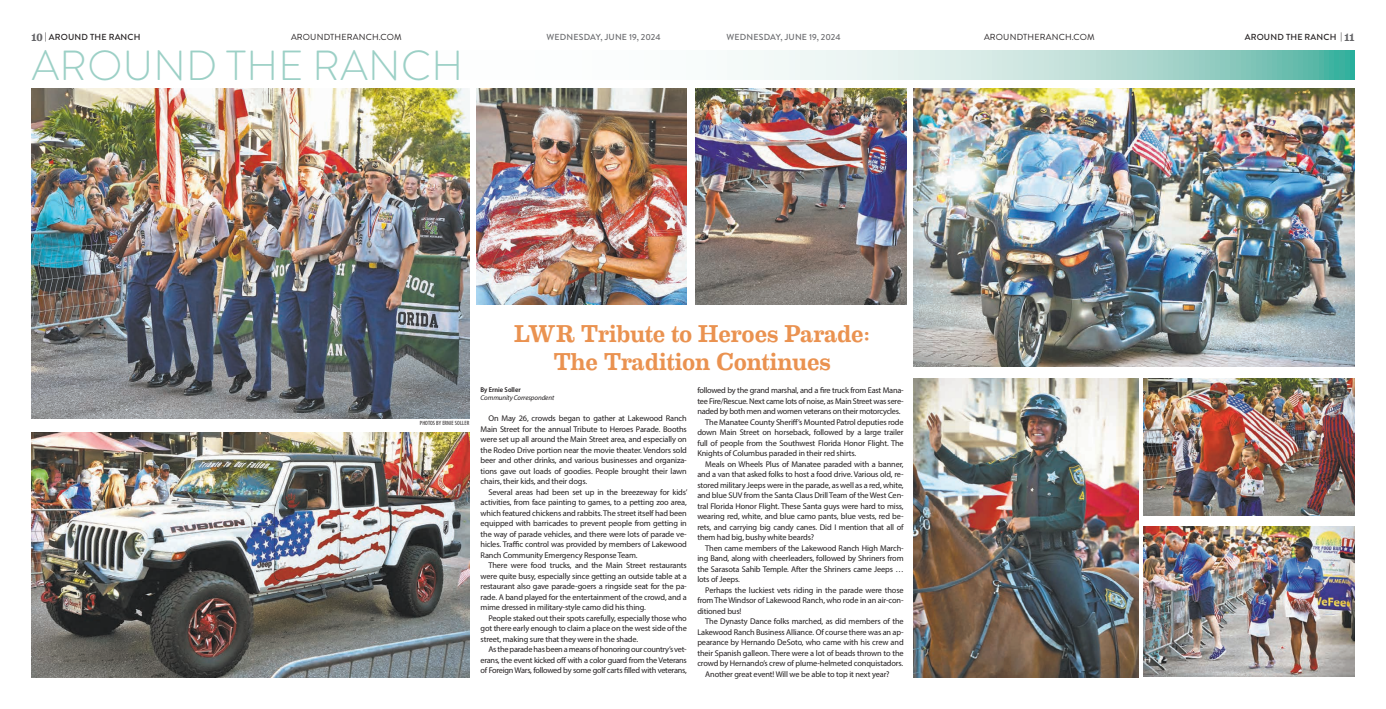
<style>
.page{position:relative;width:1386px;height:709px;background:#fff}
.page>*{position:absolute;margin:0;border:0;box-sizing:border-box;transform-origin:0 0}
.t1{font:300 42px "Brandon Grotesque";letter-spacing:.01em;color:#9cd0c6}
.Title_2_-_Orange{font:500 24.5px/28px "Eames Century Modern";letter-spacing:-.01em;color:#ea9250;text-align:center}
.t2{font:500 8.75px "Brandon Grotesque";letter-spacing:.02em;color:#6c6d70}
.t3{font:8.75px "Brandon Grotesque";letter-spacing:.02em;color:#231f20}
.t4{font:500 8.75px "Brandon Grotesque";letter-spacing:.02em;color:#231f20}
.Body_Sans{font:8.31px/10.5px "Myriad Pro";letter-spacing:-.015em;color:#231f20;text-align:justify}
.Affiliation{font:italic 7px "Myriad Pro";letter-spacing:-.015em;color:#231f20}
.Author{font:600 semi-condensed 7px "Myriad Pro";color:#231f20}
.t5{font:condensed 6.12px "Myriad Pro";letter-spacing:.02em;color:#231f20}
.s1{font-family:"Eames Century Modern";font-weight:700;font-size:10.5px;color:#636366}
.s2{font-weight:400}
</style>
<div class="page">
<svg style="left:743px;top:50px;width:611px;height:30px;background:#b9ded7"></svg>
<img style="left:914px;top:88px;width:440px;height:279px">
<img style="left:914px;top:379px;width:224px;height:298px">
<img style="left:1144px;top:379px;width:210px;height:136px">
<img style="left:1144px;top:527px;width:210px;height:149px">
<img style="left:696px;top:88px;width:210px;height:216px">
<img style="left:476px;top:88px;width:211px;height:216px">
<img style="left:32px;top:432px;width:437px;height:245px">
<img style="left:32px;top:88px;width:437px;height:330px">
<p class="t4" style="left:32px;top:31px;width:111px"><span class="s1">10</span> <span class="s2">|</span> AROUND THE RANCH</p>
<p class="t3" style="left:291px;top:31px;width:112px">AROUNDTHERANCH.COM</p>
<p class="t2" style="left:546px;top:31px;width:116px">WEDNESDAY, JUNE 19, 2024</p>
<p class="t2" style="left:726px;top:31px;width:116px">WEDNESDAY, JUNE 19, 2024</p>
<p class="t3" style="left:984px;top:31px;width:112px">AROUNDTHERANCH.COM</p>
<p class="t4" style="left:1245px;top:31px;width:111px">AROUND THE RANCH <span class="s2">|</span> <span class="s1">11</span></p>
<p class="t1" style="left:32px;top:37px;width:433px">AROUND THE RANCH</p>
<p class="t5" style="left:420px;top:419px;width:51px">PHOTOS BY ERNIE SOLLER</p>
<p class="Title_2_-_Orange" style="left:514px;top:318px;width:358px">LWR Tribute to Heroes Parade:<br>The Tradition Continues</p>
<p class="Author" style="left:481px;top:385px;width:42px">By Ernie Soller</p>
<p class="Affiliation" style="left:481px;top:393px;width:75px">Community Correspondent</p>
<p class="Body_Sans" style="left:481px;top:413px;width:208px;text-indent:8px">On May 26, crowds began to gather at Lakewood Ranch Main Street for the annual Tribute to Heroes Parade. Booths were set up all around the Main Street area, and especially on the Rodeo Drive portion near the movie theater. Vendors sold beer and other drinks, and various businesses and organiza&shy;tions gave out loads of goodies. People brought their lawn chairs, their kids, and their dogs.</p>
<p class="Body_Sans" style="left:481px;top:486px;width:209px;text-indent:8px">Several areas had been set up in the breezeway for kids’ activities, from face painting to games, to a petting zoo area, which featured chickens and rabbits. The street itself had been equipped with barricades to prevent people from getting in the way of parade vehicles, and there were lots of parade ve&shy;hicles. Traffic control was provided by members of Lakewood Ranch Community Emergency Response Team.</p>
<p class="Body_Sans" style="left:481px;top:560px;width:208px;text-indent:8px">There were food trucks, and the Main Street restaurants were quite busy, especially since getting an outside table at a restaurant also gave parade-goers a ringside seat for the pa&shy;rade. A band played for the entertainment of the crowd, and a mime dressed in military-style camo did his thing.</p>
<p class="Body_Sans" style="left:481px;top:612px;width:208px;text-indent:8px">People staked out their spots carefully, especially those who got there early enough to claim a place on the west side of the street, making sure that they were in the shade.</p>
<p class="Body_Sans" style="left:481px;top:644px;width:208px;text-indent:8px">As the parade has been a means of honoring our country’s vet&shy;erans, the event kicked off with a color guard from the Veterans of Foreign Wars, followed by some golf carts filled with veterans,</p>
<p class="Body_Sans" style="left:697px;top:385px;width:208px">followed by the grand marshal, and a fire truck from East Mana&shy;tee Fire/Rescue. Next came lots of noise, as Main Street was sere&shy;naded by both men and women veterans on their motorcycles.</p>
<p class="Body_Sans" style="left:697px;top:416px;width:208px;text-indent:8px">The Manatee County Sheriff’s Mounted Patrol deputies rode down Main Street on horseback, followed by a large trailer full of people from the Southwest Florida Honor Flight. The Knights of Columbus paraded in their red shirts.</p>
<p class="Body_Sans" style="left:697px;top:458px;width:208px;text-indent:8px">Meals on Wheels Plus of Manatee paraded with a banner, and a van that asked folks to host a food drive. Various old, re&shy;stored military Jeeps were in the parade, as well as a red, white, and blue SUV from the Santa Claus Drill Team of the West Cen&shy;tral Florida Honor Flight. These Santa guys were hard to miss, wearing red, white, and blue camo pants, blue vests, red be&shy;rets, and carrying big candy canes. Did I mention that all of them had big, bushy white beards?</p>
<p class="Body_Sans" style="left:697px;top:542px;width:208px;text-indent:8px">Then came members of the Lakewood Ranch High March&shy;ing Band, along with cheerleaders, followed by Shriners from the Sarasota Sahib Temple. After the Shriners came Jeeps … lots of Jeeps.</p>
<p class="Body_Sans" style="left:697px;top:584px;width:208px;text-indent:8px">Perhaps the luckiest vets riding in the parade were those from The Windsor of Lakewood Ranch, who rode in an air-con&shy;ditioned bus!</p>
<p class="Body_Sans" style="left:697px;top:616px;width:208px;text-indent:8px">The Dynasty Dance folks marched, as did members of the Lakewood Ranch Business Alliance. Of course there was an ap&shy;pearance by Hernando DeSoto, who came with his crew and their Spanish galleon. There were a lot of beads thrown to the crowd by Hernando’s crew of plume-helmeted conquistadors.</p>
<p class="Body_Sans" style="left:705px;top:668px;width:186px">Another great event! Will we be able to top it next year?</p>
</div>
